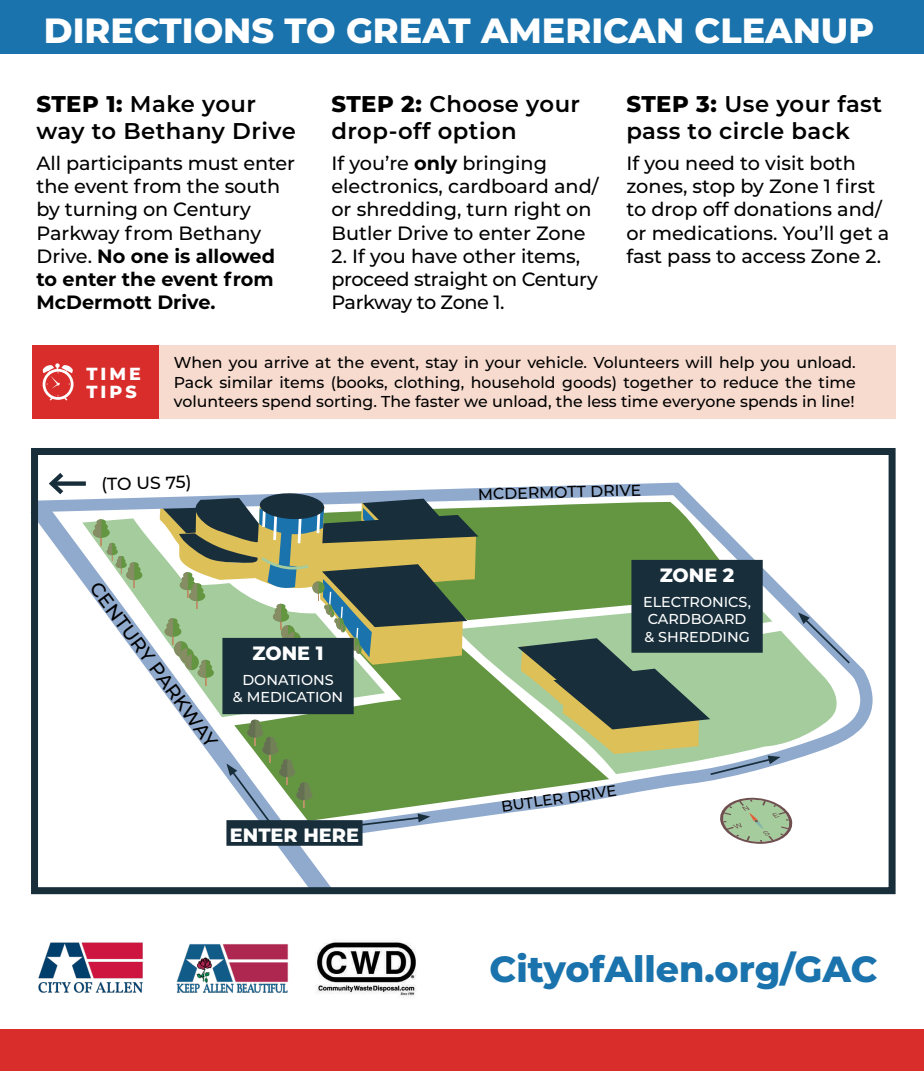
<style>
.page{position:relative;width:924px;height:1071px;background:#fff}
.page>*{position:absolute;margin:0;border:0;box-sizing:border-box;transform-origin:0 0}
.t1{font:800 36.4px "Montserrat";color:#1a73ac}
.t2{font:800 35px "Montserrat";color:#fff}
.t3{font:600 22.75px/27.3px "Montserrat";letter-spacing:.02em;color:#000}
.t4{font:500 19.25px/23.1px "Montserrat";color:#000}
.t5{font:500 19.25px/23.1px "Montserrat";letter-spacing:-.02em;color:#000}
.t6{font:800 19.25px "Montserrat";color:#fff}
.t7{font:500 17.5px "Montserrat";color:#000}
.t8{font:800 17.5px/18.2px "Montserrat";letter-spacing:.17em;color:#fff}
.t9{font:500 15.75px/19.2px "Montserrat";color:#000;text-align:justify}
.t10{font:500 15.22px "Montserrat";color:#000}
.t11{font:500 14.35px/17.3px "Montserrat";color:#fff;text-align:center}
.s1{font-weight:800}
.s2{font-weight:700}
</style>
<div class="page">
<div style="left:0;top:0;width:924px;height:54px;background:#1a73ac"></div>
<img style="left:38px;top:942px;width:105px;height:51px">
<img style="left:176px;top:944px;width:112px;height:49px">
<img style="left:317px;top:942px;width:99px;height:54px">
<svg style="left:30px;top:512px;width:300px;height:374px"></svg>
<svg style="left:39px;top:483px;width:834px;height:361px"></svg>
<svg style="left:82px;top:518px;width:303px;height:199px"></svg>
<svg style="left:456px;top:602px;width:384px;height:172px"></svg>
<svg style="left:93px;top:519px;width:49px;height:69px"></svg>
<svg style="left:160px;top:493px;width:318px;height:193px"></svg>
<svg style="left:717px;top:797px;width:78px;height:47px"></svg>
<div style="left:31px;top:448px;width:865px;height:446px;border:7px solid #182e3b"></div>
<div style="left:52px;top:481px;width:34px;height:5px;background:#182e3b"></div>
<svg style="left:46px;top:473px;width:22px;height:26px"></svg>
<svg style="left:226px;top:720px;width:87px;height:100px"></svg>
<div style="left:224px;top:640px;width:128px;height:72px;background:#182e3b"></div>
<div style="left:222px;top:638px;width:132px;height:76px;border:4px solid #182e3b"></div>
<div style="left:633px;top:562px;width:128px;height:89px;background:#182e3b"></div>
<div style="left:631px;top:560px;width:132px;height:93px;border:4px solid #182e3b"></div>
<div style="left:228px;top:822px;width:133px;height:22px;background:#182e3b"></div>
<div style="left:226px;top:820px;width:137px;height:26px;border:4px solid #182e3b"></div>
<div style="left:32px;top:345px;width:127px;height:74px;background:#d92d2b"></div>
<div style="left:159px;top:345px;width:737px;height:74px;background:#f7dbcf"></div>
<svg style="left:43px;top:363px;width:31px;height:37px"></svg>
<svg style="left:798px;top:612px;width:54px;height:53px"></svg>
<svg style="left:518px;top:605px;width:265px;height:171px"></svg>
<svg style="left:357px;top:814px;width:73px;height:13px"></svg>
<div style="left:0;top:1030px;width:924px;height:41px;background:#d92d2b"></div>
<h2 class="t2" style="left:44px;top:5px;width:832px">DIRECTIONS TO GREAT AMERICAN CLEANUP</h2>
<p class="t3" style="left:36px;top:89px;width:261px"><span class="s1">STEP 1:</span> Make your way to Bethany Drive</p>
<p class="t4" style="left:36px;top:151px;width:260px">All participants must enter the event from the south by turning on Century<br>Parkway from Bethany<br>Drive. <span class="s2">No one is allowed to enter the event from<br>McDermott Drive.</span></p>
<p class="t3" style="left:331px;top:89px;width:250px"><span class="s1">STEP 2:</span> Choose your drop-off option</p>
<p class="t4" style="left:331px;top:151px;width:269px">If you’re <span class="s2">only</span> bringing electronics, cardboard and/ or shredding, turn right on<br>Butler Drive to enter Zone</p>
<p class="t5" style="left:331px;top:244px;width:268px">2. If you have other items, proceed straight on Century<br>Parkway to Zone 1.</p>
<p class="t3" style="left:626px;top:89px;width:257px"><span class="s1">STEP 3:</span> Use your fast pass to circle back</p>
<p class="t4" style="left:626px;top:151px;width:264px">If you need to visit both zones, stop by Zone 1 first to drop off donations and/ or medications. You’ll get a fast pass to access Zone 2.</p>
<p class="t8" style="left:87px;top:364px;width:56px">TIME<br>TIPS</p>
<p class="t9" style="left:174px;top:353px;width:684px">When you arrive at the event, stay in your vehicle. Volunteers will help you unload.<br>Pack similar items (books, clothing, household goods) together to reduce the time volunteers spend sorting. The faster we unload, the less time everyone spends in line!</p>
<p class="t7" style="left:101px;top:471px;width:92px;rotate:-1deg">(TO US 75)</p>
<p class="t9" style="left:478px;top:484px;width:165px;rotate:-2deg">MCDERMOTT DRIVE</p>
<p class="t4" style="left:103px;top:577px;width:202px;rotate:53deg">CENTURY PARKWAY</p>
<p class="t6" style="left:253px;top:639px;width:73px">ZONE 1</p>
<p class="t11" style="left:233px;top:671px;width:112px">DONATIONS<br>&amp; MEDICATION</p>
<p class="t6" style="left:230px;top:821px;width:131px">ENTER HERE</p>
<p class="t6" style="left:660px;top:561px;width:76px">ZONE 2</p>
<p class="t11" style="left:643px;top:593px;width:110px;text-align:left">ELECTRONICS,<br>CARDBOARD &amp; SHREDDING</p>
<p class="t10" style="left:500px;top:796px;width:118px;rotate:-8deg">BUTLER DRIVE</p>
<h1 class="t1" style="left:490px;top:943px;width:390px">CityofAllen.org/GAC</h1>
</div>
